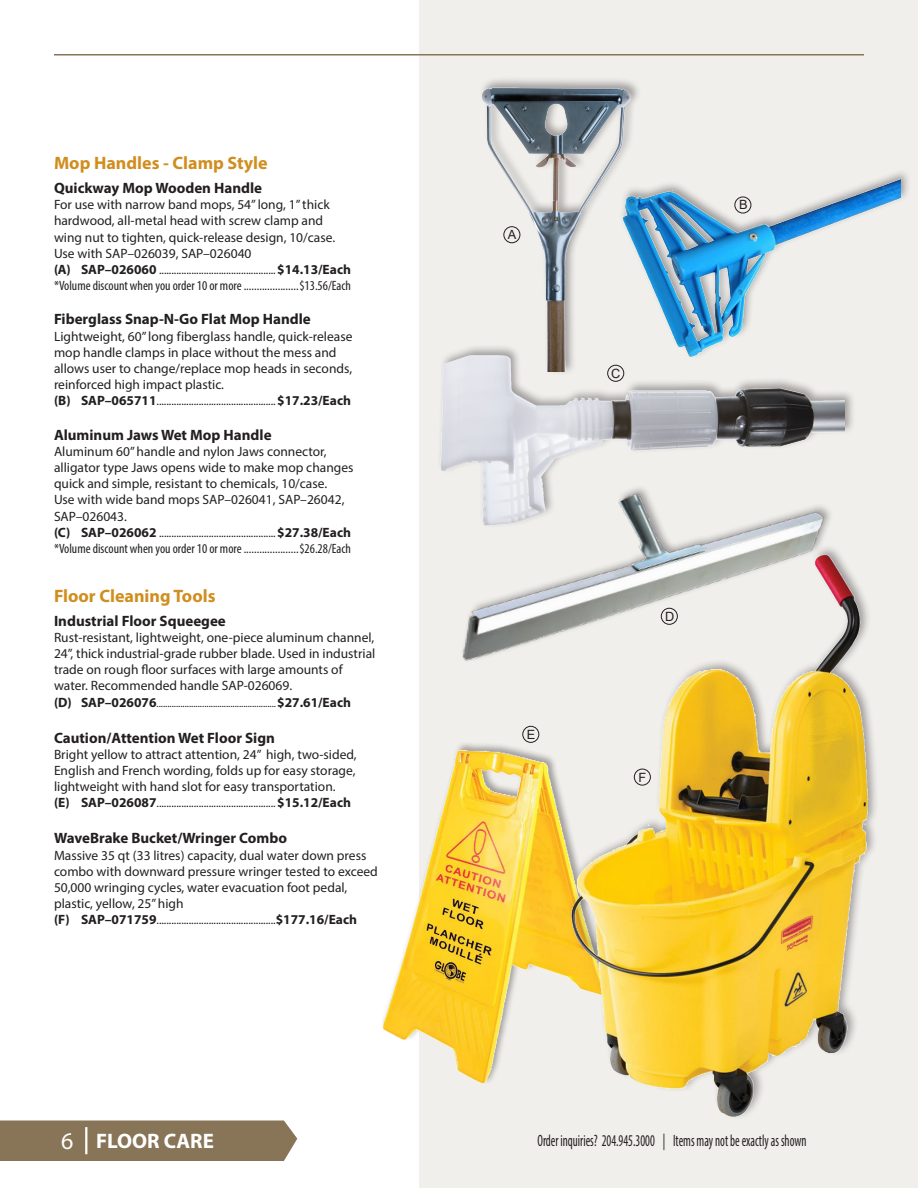
<style>
.page{position:relative;width:918px;height:1188px;background:#fff}
.page>*{position:absolute;margin:0;border:0;box-sizing:border-box;transform-origin:0 0}
.t1{font:24px "Myriad Pro";color:#fff}
.t2{font:700 21px "Myriad Pro";color:#fff}
.t3{font:700 18px "Myriad Pro";color:#d08e1f}
.t4{font:condensed 16.5px "Myriad Pro";color:#231f20;scale:.76 1}
.t5{font:700 15px "Myriad Pro";color:#231f20}
.t6{font:13.5px/16.2px "Myriad Pro";color:#231f20}
.t7{font:condensed 13.5px "Myriad Pro";color:#231f20}
.t8{font:12.75px "Arial";color:#231f20}
.t9{font:12px "Myriad Pro";color:#231f20}
.t10{font:10.5px "Myriad Pro";color:#231f20}
.s1{font-weight:700;font-size:13.5px}
</style>
<div class="page">
<div style="left:419px;top:0;width:499px;height:1188px;background:#f1efec"></div>
<img style="left:482px;top:79px;width:156px;height:265px">
<img style="left:462px;top:533px;width:363px;height:128px">
<div style="left:0;top:1120px;width:297px;height:41px;background:#887457"></div>
<hr style="left:85px;top:1127px;width:2px;height:27px;background:#fff">
<hr style="left:54px;top:54px;width:810px;height:2px;background:#887457">
<div style="left:618px;top:168px;width:293px;height:192px;background:#f1efec"></div>
<img style="left:616px;top:173px;width:284px;height:171px">
<div style="left:437px;top:344px;width:419px;height:184px;background:#231f20;opacity:.4"></div>
<img style="left:437px;top:346px;width:407px;height:187px">
<img style="left:382px;top:740px;width:171px;height:344px">
<div style="left:504px;top:226px;width:16px;height:17px;border:1px solid #231f20;border-radius:50%"></div>
<div style="left:735px;top:197px;width:16px;height:16px;border:1px solid #231f20;border-radius:50%"></div>
<div style="left:607px;top:365px;width:17px;height:17px;border:1px solid #231f20;border-radius:50%"></div>
<div style="left:522px;top:726px;width:17px;height:17px;border:1px solid #231f20;border-radius:50%"></div>
<div style="left:568px;top:544px;width:311px;height:577px;background:#231f20;opacity:.4"></div>
<img style="left:553px;top:555px;width:326px;height:562px">
<div style="left:634px;top:769px;width:17px;height:16px;border:1px solid #231f20;border-radius:50%"></div>
<p class="t3" style="left:54px;top:151px;width:215px">Mop Handles - Clamp Style</p>
<p class="t5" style="left:54px;top:178px;width:210px">Quickway Mop Wooden Handle</p>
<p class="t6" style="left:54px;top:196px;width:277px">For use with narrow band mops, 54” long, 1” thick</p>
<p class="t6" style="left:54px;top:213px;width:271px">hardwood, all-metal head with screw clamp and</p>
<p class="t6" style="left:54px;top:229px;width:283px">wing nut to tighten, quick-release design, 10/case.</p>
<p class="t6" style="left:54px;top:245px;width:199px">Use with SAP–026039, SAP–026040</p>
<p class="t9" style="left:54px;top:263px;width:299px"><span class="s1">(A) SAP–026060</span> ...............................................<span class="s1">$14.13/Each</span></p>
<p class="t7" style="left:54px;top:278px;width:298px">*Volume discount when you order 10 or more .....................$13.56/Each</p>
<p class="t5" style="left:54px;top:310px;width:258px">Fiberglass Snap-N-Go Flat Mop Handle</p>
<p class="t6" style="left:54px;top:328px;width:300px">Lightweight, 60” long fiberglass handle, quick-release</p>
<p class="t6" style="left:54px;top:344px;width:284px">mop handle clamps in place without the mess and</p>
<p class="t6" style="left:54px;top:360px;width:300px">allows user to change/replace mop heads in seconds,</p>
<p class="t6" style="left:54px;top:376px;width:172px">reinforced high impact plastic.</p>
<p class="t9" style="left:54px;top:394px;width:299px"><span class="s1">(B) SAP–065711</span>................................................<span class="s1">$17.23/Each</span></p>
<p class="t5" style="left:54px;top:425px;width:219px">Aluminum Jaws Wet Mop Handle</p>
<p class="t6" style="left:54px;top:443px;width:274px">Aluminum 60” handle and nylon Jaws connector,</p>
<p class="t6" style="left:54px;top:459px;width:301px">alligator type Jaws opens wide to make mop changes</p>
<p class="t6" style="left:54px;top:475px;width:275px">quick and simple, resistant to chemicals, 10/case.</p>
<p class="t6" style="left:54px;top:492px;width:292px">Use with wide band mops SAP–026041, SAP–26042,<br>SAP–026043.</p>
<p class="t9" style="left:54px;top:525px;width:299px"><span class="s1">(C) SAP–026062</span> ...............................................<span class="s1">$27.38/Each</span></p>
<p class="t7" style="left:54px;top:540px;width:298px">*Volume discount when you order 10 or more .....................$26.28/Each</p>
<p class="t3" style="left:54px;top:584px;width:163px">Floor Cleaning Tools</p>
<p class="t5" style="left:54px;top:611px;width:173px">Industrial Floor Squeegee</p>
<p class="t6" style="left:54px;top:629px;width:322px">Rust-resistant, lightweight, one-piece aluminum channel,</p>
<p class="t6" style="left:54px;top:645px;width:323px">24”, thick industrial-grade rubber blade. Used in industrial</p>
<p class="t6" style="left:54px;top:661px;width:290px">trade on rough floor surfaces with large amounts of water. Recommended handle SAP-026069.</p>
<p class="t10" style="left:54px;top:697px;width:299px"><span class="s1">(D) SAP–026076</span>.......................................................<span class="s1">$27.61/Each</span></p>
<p class="t5" style="left:54px;top:728px;width:222px">Caution/Attention Wet Floor Sign</p>
<p class="t6" style="left:54px;top:746px;width:304px">Bright yellow to attract attention, 24” high, two-sided,</p>
<p class="t6" style="left:54px;top:762px;width:303px">English and French wording, folds up for easy storage, lightweight with hand slot for easy transportation.</p>
<p class="t9" style="left:54px;top:796px;width:299px"><span class="s1">(E) SAP–026087</span>................................................<span class="s1">$15.12/Each</span></p>
<p class="t5" style="left:54px;top:829px;width:235px">WaveBrake Bucket/Wringer Combo</p>
<p class="t6" style="left:54px;top:847px;width:325px">Massive 35 qt (33 litres) capacity, dual water down press combo with downward pressure wringer tested to exceed 50,000 wringing cycles, water evacuation foot pedal, plastic, yellow, 25” high</p>
<p class="t9" style="left:54px;top:913px;width:305px"><span class="s1">(F) SAP–071759</span>................................................<span class="s1">$177.16/Each</span></p>
<p class="t8" style="left:508px;top:226px;width:10px">A</p>
<p class="t8" style="left:611px;top:365px;width:11px">C</p>
<p class="t8" style="left:739px;top:196px;width:10px">B</p>
<p class="t8" style="left:527px;top:726px;width:10px">E</p>
<p class="t8" style="left:665px;top:608px;width:11px">D</p>
<p class="t8" style="left:639px;top:769px;width:9px">F</p>
<p class="t1" style="left:61px;top:1126px;width:14px">6</p>
<p class="t2" style="left:96px;top:1127px;width:119px">FLOOR CARE</p>
<p class="t4" style="left:537px;top:1131px;width:356px">Order inquiries? 204.945.3000 | Items may not be exactly as shown</p>
</div>
